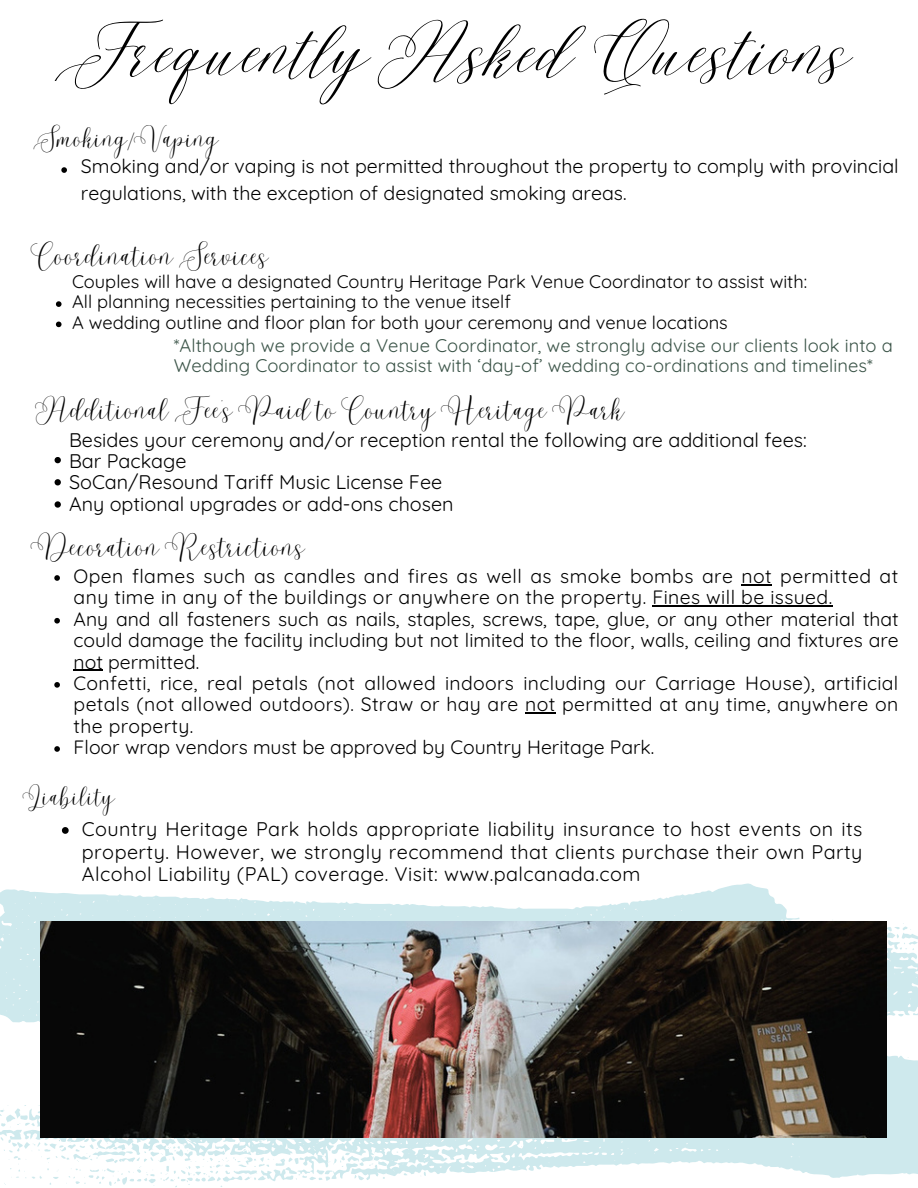
<style>
.page{position:relative;width:918px;height:1188px;background:#fff}
.page>*{position:absolute;margin:0;border:0;box-sizing:border-box;transform-origin:0 0}
.t1{font:53.4px "Malibu Ring";color:#000}
.t2{font:22.5px "Malibu";color:#000}
.t3{font:21px "Malibu";color:#000}
.t4{font:19.65px/22.5px "Quicksand";color:#000;text-align:justify}
.t5{font:19.65px "Malibu";color:#000}
.t6{font:19.5px/27px "Quicksand";color:#000}
.t7{font:19.35px/21.3px "Quicksand";letter-spacing:.02em;color:#000;text-align:justify}
.t8{font:19.35px "Quicksand";color:#000}
.t9{font:18.3px/20.2px "Quicksand";color:#3b5448}
.t10{font:18.15px "Quicksand";color:#000}
</style>
<div class="page">
<svg style="left:0;top:884px;width:918px;height:303px"></svg>
<img style="left:41px;top:921px;width:846px;height:216px">
<svg style="left:55px;top:457px;width:6px;height:6px"></svg>
<svg style="left:55px;top:479px;width:6px;height:6px"></svg>
<svg style="left:55px;top:501px;width:6px;height:7px"></svg>
<svg style="left:56px;top:301px;width:6px;height:6px"></svg>
<svg style="left:56px;top:322px;width:6px;height:5px"></svg>
<svg style="left:61px;top:167px;width:6px;height:6px"></svg>
<svg style="left:54px;top:575px;width:6px;height:6px"></svg>
<hr style="left:741px;top:584px;width:31px;height:1px;background:#000">
<hr style="left:652px;top:606px;width:181px;height:1px;background:#000">
<svg style="left:54px;top:618px;width:6px;height:6px"></svg>
<svg style="left:74px;top:670px;width:29px;height:1px"></svg>
<svg style="left:54px;top:682px;width:6px;height:6px"></svg>
<hr style="left:525px;top:712px;width:31px;height:2px;background:#000">
<svg style="left:54px;top:746px;width:6px;height:6px"></svg>
<svg style="left:62px;top:827px;width:7px;height:7px"></svg>
<p class="t1" style="left:58px;top:20px;width:791px">Frequently Asked Questions</p>
<p class="t3" style="left:34px;top:125px;width:187px">Smoking/Vaping</p>
<p class="t6" style="left:81px;top:152px;width:819px">Smoking and/or vaping is not permitted throughout the property to comply with provincial regulations, with the exception of designated smoking areas.</p>
<p class="t2" style="left:31px;top:242px;width:240px">Coordination Services</p>
<p class="t10" style="left:72px;top:270px;width:737px">Couples will have a designated Country Heritage Park Venue Coordinator to assist with:</p>
<p class="t10" style="left:72px;top:290px;width:440px">All planning necessities pertaining to the venue itself</p>
<p class="t10" style="left:72px;top:310px;width:657px">A wedding outline and floor plan for both your ceremony and venue locations</p>
<p class="t9" style="left:174px;top:335px;width:721px">*Although we provide a Venue Coordinator, we strongly advise our clients look into a<br>Wedding Coordinator to assist with ‘day-of’ wedding co-ordinations and timelines*</p>
<h2 class="t2" style="left:35px;top:396px;width:591px">Additional Fee’s Paid to Country Heritage Park</h2>
<h2 class="t4" style="left:69px;top:428px;width:739px">Besides your ceremony and/or reception rental the following are additional fees:</h2>
<p class="t4" style="left:69px;top:449px;width:119px">Bar Package</p>
<p class="t4" style="left:69px;top:471px;width:375px">SoCan/Resound Tariff Music License Fee</p>
<p class="t4" style="left:69px;top:492px;width:386px">Any optional upgrades or add-ons chosen</p>
<p class="t2" style="left:31px;top:533px;width:276px">Decoration Restrictions</p>
<h2 class="t7" style="left:74px;top:565px;width:826px">Open flames such as candles and fires as well as smoke bombs are not permitted at any time in any of the buildings or anywhere on the property. Fines will be issued.</h2>
<p class="t7" style="left:74px;top:608px;width:827px">Any and all fasteners such as nails, staples, screws, tape, glue, or any other material that could damage the facility including but not limited to the floor, walls, ceiling and fixtures are not permitted.</p>
<h2 class="t7" style="left:74px;top:672px;width:826px">Confetti, rice, real petals (not allowed indoors including our Carriage House), artificial petals (not allowed outdoors). Straw or hay are not permitted at any time, anywhere on the property.</h2>
<p class="t8" style="left:74px;top:735px;width:582px">Floor wrap vendors must be approved by Country Heritage Park.</p>
<p class="t5" style="left:23px;top:785px;width:94px">Liability</p>
<p class="t4" style="left:82px;top:817px;width:782px">Country Heritage Park holds appropriate liability insurance to host events on its property. However, we strongly recommend that clients purchase their own Party Alcohol Liability (PAL) coverage. Visit: www.palcanada.com</p>
</div>
